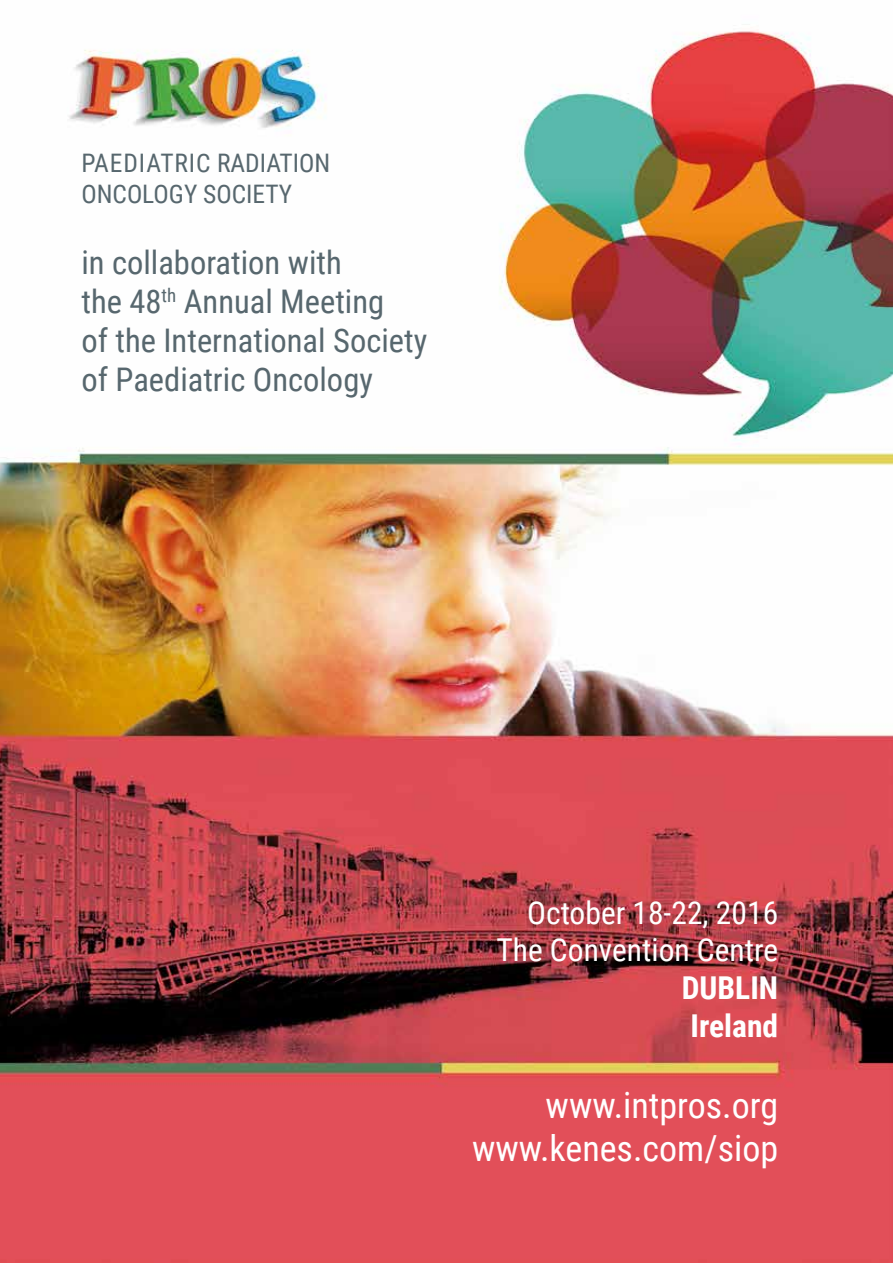
<style>
.page{position:relative;width:893px;height:1263px;background:#fff}
.page>*{position:absolute;margin:0;border:0;box-sizing:border-box;transform-origin:0 0}
.t1{font:36px/43.2px "Roboto Condensed";color:#fff;text-align:right}
.t2{font:32.55px/39px "Roboto Condensed";color:#57676e}
.t3{font:31.5px/37.8px "Roboto Condensed";color:#fff;text-align:right}
.t4{font:700 31.5px/37.8px "Roboto Condensed";color:#fff}
.t5{font:25.5px/30.6px "Roboto Condensed";color:#57676e}
</style>
<div class="page">
<img style="left:0;top:30px;width:893px;height:1233px">
<p class="t5" style="left:81px;top:147px;width:250px">Paediatric RADIATION<br>ONCOLOGY SOCIETY</p>
<p class="t2" style="left:81px;top:242px;width:347px">in collaboration with<br>the 48<sup>th</sup> Annual Meeting<br>of the International Society of Paediatric Oncology</p>
<p class="t3" style="left:496px;top:892px;width:283px">October 18-22, 2016<br>The Convention Centre</p>
<p class="t4" style="left:682px;top:968px;width:98px">DUBLIN<br>Ireland</p>
<p class="t1" style="left:472px;top:1082px;width:307px">www.intpros.org www.kenes.com/siop</p>
</div>
